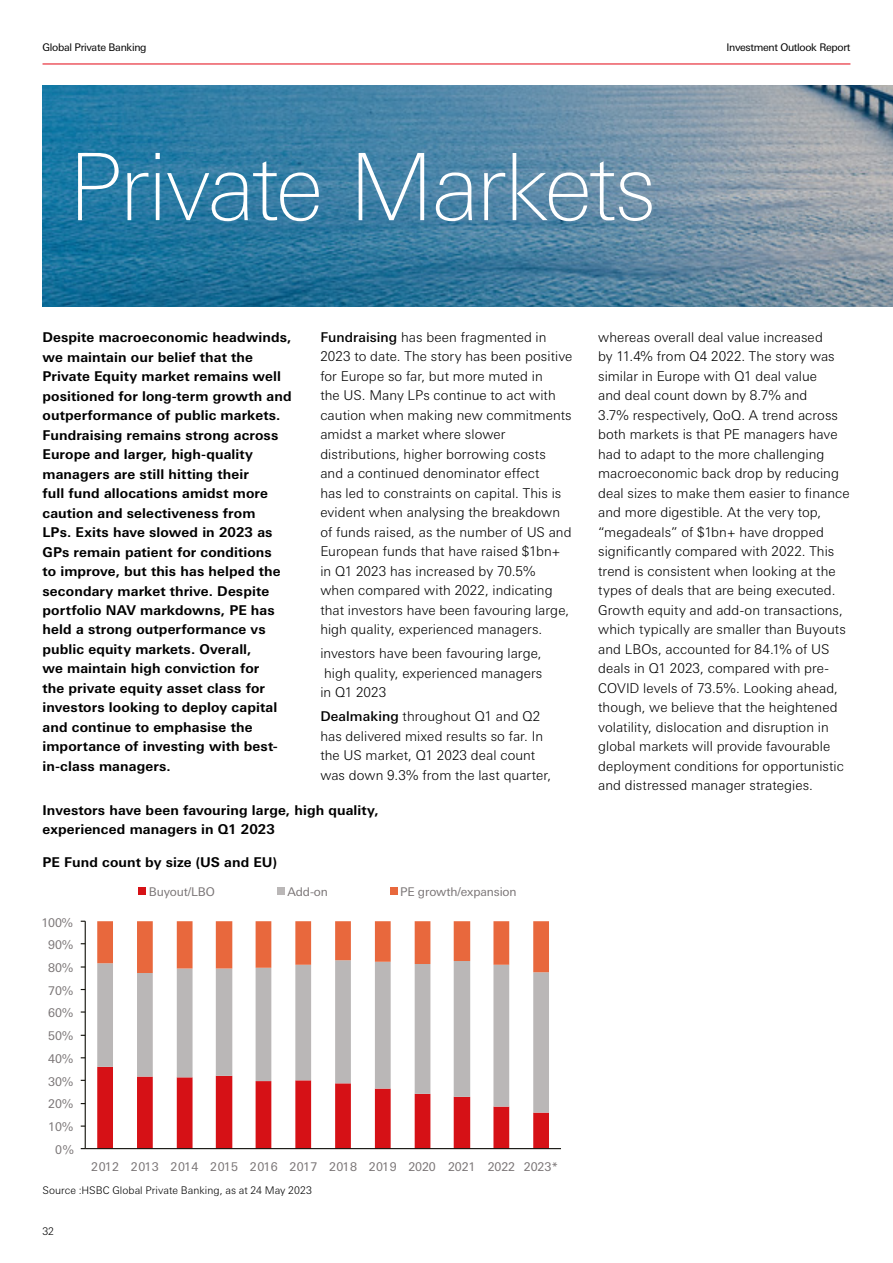
<style>
.page{position:relative;width:893px;height:1263px;background:#fff}
.page>*{position:absolute;margin:0;border:0;box-sizing:border-box;transform-origin:0 0}
.t1{font:100 93px "Univers Nextfor HSBC";letter-spacing:-.03em;color:#fff}
.t2{font:300 13.5px/19.5px "Univers Nextfor HSBC";letter-spacing:.005em;color:#000}
.t3{font:700 13.5px/19.5px "Univers Nextfor HSBC";letter-spacing:.01em;color:#000}
.t4{font:12px "Univers Nextfor HSBC";letter-spacing:-.01em;color:#7a7576}
.t5{font:300 10.5px "Univers Nextfor HSBC";color:#000}
.t6{font:10.5px "Univers Nextfor HSBC";letter-spacing:-.03em;color:#000}
.s1{font-weight:500}
</style>
<div class="page">
<img style="left:43px;top:85px;width:850px;height:221px">
<svg style="left:97px;top:1112px;width:452px;height:36px"></svg>
<svg style="left:97px;top:973px;width:452px;height:139px"></svg>
<svg style="left:97px;top:921px;width:452px;height:52px"></svg>
<hr style="left:85px;top:921px;width:1px;height:227px;background:#12110b">
<hr style="left:85px;top:1148px;width:476px;height:1px;background:#12110b">
<div style="left:139px;top:887px;width:7px;height:8px;background:#d61116"></div>
<div style="left:277px;top:887px;width:8px;height:8px;background:#bab7b7"></div>
<div style="left:390px;top:887px;width:7px;height:8px;background:#e8683d"></div>
<hr style="left:43px;top:64px;width:807px;height:1px;background:#e30613">
<p class="t6" style="left:43px;top:40px;width:106px">Global Private Banking</p>
<p class="t6" style="left:726px;top:40px;width:125px">Investment Outlook Report</p>
<h1 class="t1" style="left:68px;top:122px;width:590px">Private Markets</h1>
<p class="t3" style="left:43px;top:327px;width:251px">Despite macroeconomic headwinds, we maintain our belief that the Private Equity market remains well positioned for long-term growth and outperformance of public markets.<br>Fundraising remains strong across Europe and larger, high-quality managers are still hitting their<br>full fund allocations amidst more caution and selectiveness from<br>LPs. Exits have slowed in 2023 as GPs remain patient for conditions<br>to improve, but this has helped the secondary market thrive. Despite portfolio NAV markdowns, PE has held a strong outperformance vs public equity markets. Overall,<br>we maintain high conviction for<br>the private equity asset class for investors looking to deploy capital and continue to emphasise the importance of investing with best&shy;in-class managers.</p>
<p class="t2" style="left:320px;top:326px;width:254px"><span class="s1">Fundraising</span> has been fragmented in 2023 to date. The story has been positive for Europe so far, but more muted in<br>the US. Many LPs continue to act with caution when making new commitments amidst a market where slower distributions, higher borrowing costs<br>and a continued denominator effect<br>has led to constraints on capital. This is evident when analysing the breakdown of funds raised, as the number of US and European funds that have raised $1bn+ in Q1 2023 has increased by 70.5% when compared with 2022, indicating that investors have been favouring large, high quality, experienced managers.</p>
<p class="t2" style="left:320px;top:643px;width:224px;text-align:justify">investors have been favouring large, high quality, experienced managers in Q1 2023</p>
<p class="t2" style="left:320px;top:706px;width:232px"><span class="s1">Dealmaking</span> throughout Q1 and Q2 has delivered mixed results so far. In the US market, Q1 2023 deal count was down 9.3% from the last quarter,</p>
<p class="t3" style="left:43px;top:799px;width:338px">Investors have been favouring large, high quality, experienced managers in Q1 2023</p>
<p class="t3" style="left:43px;top:852px;width:236px">PE Fund count by size (US and EU)</p>
<p class="t4" style="left:41px;top:914px;width:33px">100%</p>
<p class="t4" style="left:48px;top:936px;width:26px">90%</p>
<p class="t4" style="left:48px;top:959px;width:26px">80%</p>
<p class="t4" style="left:48px;top:982px;width:26px">70%</p>
<p class="t4" style="left:48px;top:1004px;width:26px">60%</p>
<p class="t4" style="left:48px;top:1027px;width:26px">50%</p>
<p class="t4" style="left:48px;top:1050px;width:26px">40%</p>
<p class="t4" style="left:48px;top:1073px;width:26px">30%</p>
<p class="t4" style="left:48px;top:1095px;width:26px">20%</p>
<p class="t4" style="left:48px;top:1118px;width:26px">10%</p>
<p class="t4" style="left:55px;top:1141px;width:20px">0%</p>
<p class="t4" style="left:149px;top:884px;width:68px">Buyout/LBO</p>
<p class="t4" style="left:287px;top:884px;width:42px">Add-on</p>
<p class="t4" style="left:400px;top:884px;width:118px">PE growth/expansion</p>
<p class="t4" style="left:91px;top:1158px;width:468px">2012 2013 2014 2015 2016 2017 2018 2019 2020 2021 2022 2023*</p>
<p class="t5" style="left:42px;top:1182px;width:271px">Source :HSBC Global Private Banking, as at 24 May 2023</p>
<p class="t5" style="left:43px;top:1224px;width:13px">32</p>
<p class="t2" style="left:598px;top:326px;width:253px">whereas overall deal value increased<br>by 11.4% from Q4 2022. The story was similar in Europe with Q1 deal value<br>and deal count down by 8.7% and<br>3.7% respectively, QoQ. A trend across both markets is that PE managers have had to adapt to the more challenging macroeconomic back drop by reducing deal sizes to make them easier to finance and more digestible. At the very top, “megadeals” of $1bn+ have dropped significantly compared with 2022. This trend is consistent when looking at the types of deals that are being executed.<br>Growth equity and add-on transactions, which typically are smaller than Buyouts and LBOs, accounted for 84.1% of US deals in Q1 2023, compared with pre-COVID levels of 73.5%. Looking ahead, though, we believe that the heightened volatility, dislocation and disruption in global markets will provide favourable deployment conditions for opportunistic and distressed manager strategies.</p>
</div>
